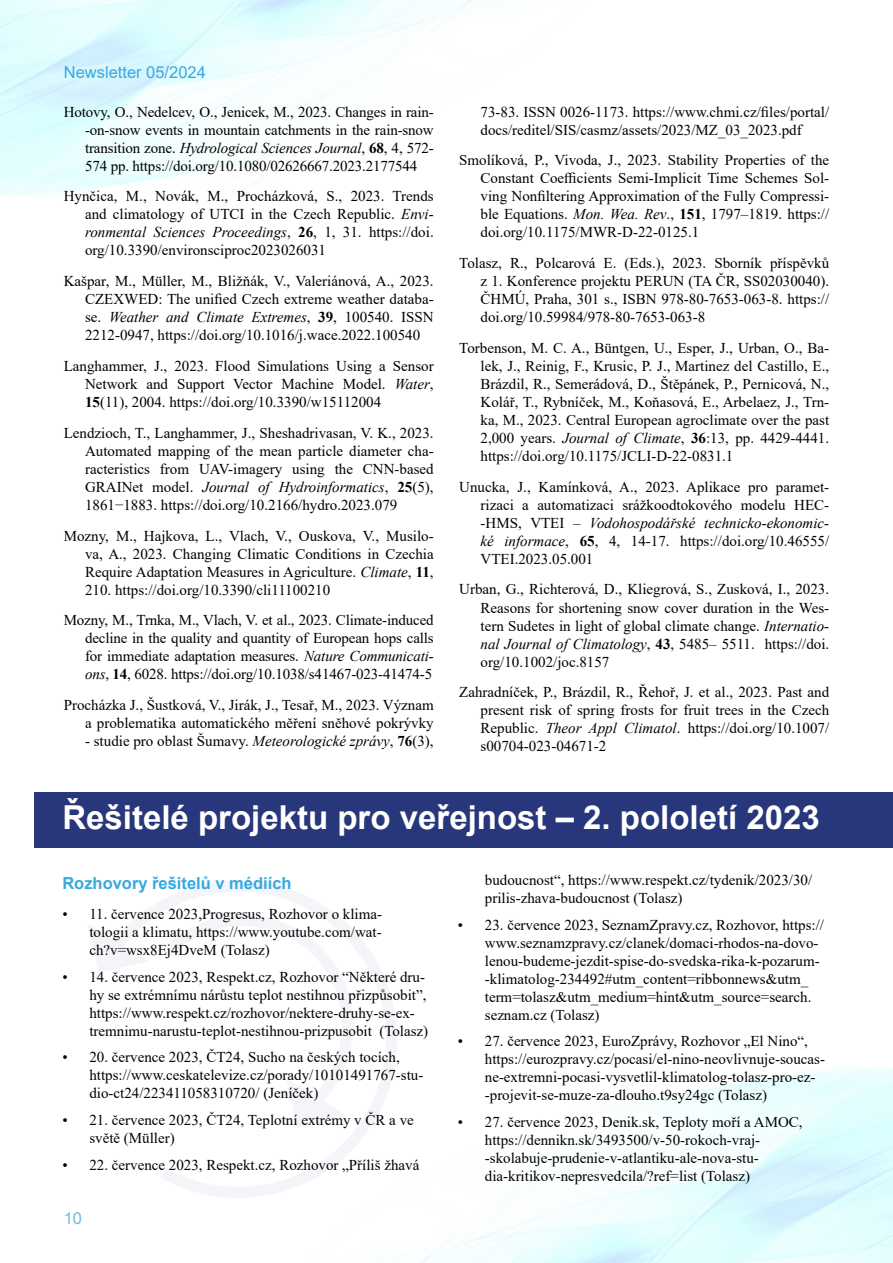
<style>
.page{position:relative;width:893px;height:1263px;background:#fff}
.page>*{position:absolute;margin:0;border:0;box-sizing:border-box;transform-origin:0 0}
.t1{font:700 33px "Arial";color:#fff}
.t2{font:700 16.5px "Arial";color:#36a9e1}
.t3{font:16.5px "Arial";color:#36a9e1}
.t4{font:15px/18px "Times New Roman";color:#000;text-align:justify}
.s1{font-style:italic}
.s2{font-weight:700}
</style>
<div class="page">
<svg style="left:132px;top:881px;width:292px;height:333px"></svg>
<div style="left:34px;top:792px;width:859px;height:55px;background:#28367b"></div>
<svg style="left:101px;top:923px;width:48px;height:70px"></svg>
<svg style="left:156px;top:896px;width:203px;height:252px"></svg>
<p class="t3" style="left:64px;top:61px;width:144px">Newsletter 05/2024</p>
<p class="t4" style="left:85px;top:102px;width:350px;text-indent:-21px">Hotovy, O., Nedelcev, O., Jenicek, M., 2023. Changes in rain--on-snow events in mountain catchments in the rain-snow transition zone. <span class="s1">Hydrological Sciences Journal</span>, <span class="s2">68</span>, 4, 572- 574 pp. https://doi.org/10.1080/02626667.2023.2177544</p>
<p class="t4" style="left:85px;top:187px;width:350px;text-indent:-21px">Hynčica, M., Novák, M., Procházková, S., 2023. Trends and climatology of UTCI in the Czech Republic. <span class="s1">Envi&shy;ronmental Sciences Proceedings</span>, <span class="s2">26</span>, 1, 31. https://doi. org/10.3390/environsciproc2023026031</p>
<p class="t4" style="left:85px;top:272px;width:350px;text-indent:-21px">Kašpar, M., Müller, M., Bližňák, V., Valeriánová, A., 2023.<br>CZEXWED: The unified Czech extreme weather databa&shy;se. <span class="s1">Weather and Climate Extremes</span>, <span class="s2">39</span>, 100540. ISSN 2212-0947, https://doi.org/10.1016/j.wace.2022.100540</p>
<p class="t4" style="left:85px;top:356px;width:350px;text-indent:-21px">Langhammer, J., 2023. Flood Simulations Using a Sensor Network and Support Vector Machine Model. <span class="s1">Water</span>, <span class="s2">15</span>(11), 2004. https://doi.org/10.3390/w15112004</p>
<p class="t4" style="left:85px;top:423px;width:350px;text-indent:-21px">Lendzioch, T., Langhammer, J., Sheshadrivasan, V. K., 2023.<br>Automated mapping of the mean particle diameter cha&shy;racteristics from UAV-imagery using the CNN-based GRAINet model. <span class="s1">Journal of Hydroinformatics</span>, <span class="s2">25</span>(5), 1861−1883. https://doi.org/10.2166/hydro.2023.079</p>
<p class="t4" style="left:85px;top:526px;width:350px;text-indent:-21px">Mozny, M., Hajkova, L., Vlach, V., Ouskova, V., Musilo&shy;va, A., 2023. Changing Climatic Conditions in Czechia Require Adaptation Measures in Agriculture. <span class="s1">Climate</span>, <span class="s2">11</span>, 210. https://doi.org/10.3390/cli11100210</p>
<p class="t4" style="left:85px;top:611px;width:350px;text-indent:-21px">Mozny, M., Trnka, M., Vlach, V. et al., 2023. Climate-induced decline in the quality and quantity of European hops calls for immediate adaptation measures. <span class="s1">Nature Communicati&shy;ons</span>, <span class="s2">14</span>, 6028. https://doi.org/10.1038/s41467-023-41474-5</p>
<p class="t4" style="left:64px;top:695px;width:371px;text-align:right">Procházka J., Šustková, V., Jirák, J., Tesař, M., 2023. Význam a problematika automatického měření sněhové pokrývky</p>
<p class="t4" style="left:85px;top:731px;width:350px">- studie pro oblast Šumavy. <span class="s1">Meteorologické zprávy</span>, <span class="s2">76</span>(3),</p>
<p class="t4" style="left:480px;top:102px;width:350px">73-83. ISSN 0026-1173. https://www.chmi.cz/files/portal/ docs/reditel/SIS/casmz/assets/2023/MZ_03_2023.pdf</p>
<p class="t4" style="left:480px;top:151px;width:350px;text-indent:-21px">Smolíková, P., Vivoda, J., 2023. Stability Properties of the Constant Coefficients Semi-Implicit Time Schemes Sol&shy;ving Nonfiltering Approximation of the Fully Compressi&shy;ble Equations. <span class="s1">Mon. Wea. Rev</span>., <span class="s2">151</span>, 1797–1819. https:// doi.org/10.1175/MWR-D-22-0125.1</p>
<p class="t4" style="left:480px;top:254px;width:350px;text-indent:-21px">Tolasz, R., Polcarová E. (Eds.), 2023. Sborník příspěvků z 1. Konference projektu PERUN (TA ČR, SS02030040).<br>ČHMÚ, Praha, 301 s., ISBN 978-80-7653-063-8. https:// doi.org/10.59984/978-80-7653-063-8</p>
<p class="t4" style="left:480px;top:338px;width:350px;text-indent:-21px">Torbenson, M. C. A., Büntgen, U., Esper, J., Urban, O., Ba&shy;lek, J., Reinig, F., Krusic, P. J., Martinez del Castillo, E., Brázdil, R., Semerádová, D., Štěpánek, P., Pernicová, N., Kolář, T., Rybníček, M., Koňasová, E., Arbelaez, J., Trn&shy;ka, M., 2023. Central European agroclimate over the past 2,000 years. <span class="s1">Journal of Climate</span>, <span class="s2">36</span>:13, pp. 4429-4441. https://doi.org/10.1175/JCLI-D-22-0831.1</p>
<p class="t4" style="left:480px;top:477px;width:350px;text-indent:-21px">Unucka, J., Kamínková, A., 2023. Aplikace pro paramet&shy;rizaci a automatizaci srážkoodtokového modelu HEC--HMS, VTEI – <span class="s1">Vodohospodářské technicko-ekonomic&shy;ké informace</span>, <span class="s2">65</span>, 4, 14-17. https://doi.org/10.46555/ VTEI.2023.05.001</p>
<p class="t4" style="left:480px;top:580px;width:350px;text-indent:-21px">Urban, G., Richterová, D., Kliegrová, S., Zusková, I., 2023.<br>Reasons for shortening snow cover duration in the Wes&shy;tern Sudetes in light of global climate change. <span class="s1">Internatio&shy;nal Journal of Climatology</span>, <span class="s2">43</span>, 5485– 5511. https://doi. org/10.1002/joc.8157</p>
<p class="t4" style="left:481px;top:683px;width:350px;text-indent:-21px">Zahradníček, P., Brázdil, R., Řehoř, J. et al., 2023. Past and present risk of spring frosts for fruit trees in the Czech Republic. <span class="s1">Theor Appl Climatol</span>. https://doi.org/10.1007/ s00704-023-04671-2</p>
<h1 class="t1" style="left:62px;top:794px;width:759px">Řešitelé projektu pro veřejnost – 2. pololetí 2023</h1>
<p class="t2" style="left:62px;top:871px;width:231px">Rozhovory řešitelů v médiích</p>
<p class="t4" style="left:89px;top:905px;width:294px;text-indent:-27px">• 11. července 2023,Progresus, Rozhovor o klima&shy;tologii a klimatu, https://www.youtube.com/wat&shy;ch?v=wsx8Ej4DveM (Tolasz)</p>
<p class="t4" style="left:89px;top:967px;width:340px;text-align:left;text-indent:-27px">• 14. července 2023, Respekt.cz, Rozhovor “Některé dru&shy;hy se extrémnímu nárůstu teplot nestihnou přizpůsobit”, https://www.respekt.cz/rozhovor/nektere-druhy-se-ex&shy;tremnimu-narustu-teplot-nestihnou-prizpusobit (Tolasz)</p>
<p class="t4" style="left:89px;top:1048px;width:335px;text-align:left;text-indent:-27px">• 20. července 2023, ČT24, Sucho na českých tocích, https://www.ceskatelevize.cz/porady/10101491767-stu&shy;dio-ct24/223411058310720/ (Jeníček)</p>
<p class="t4" style="left:89px;top:1110px;width:326px;text-indent:-27px">• 21. července 2023, ČT24, Teplotní extrémy v ČR a ve světě (Müller)</p>
<p class="t4" style="left:62px;top:1155px;width:358px">• 22. července 2023, Respekt.cz, Rozhovor „Příliš žhavá</p>
<p class="t3" style="left:64px;top:1207px;width:20px">10</p>
<p class="t4" style="left:485px;top:870px;width:329px">budoucnost“, https://www.respekt.cz/tydenik/2023/30/ prilis-zhava-budoucnost (Tolasz)</p>
<p class="t4" style="left:485px;top:915px;width:341px;text-align:left;text-indent:-27px">• 23. července 2023, SeznamZpravy.cz, Rozhovor, https:// www.seznamzpravy.cz/clanek/domaci-rhodos-na-dovo&shy;lenou-budeme-jezdit-spise-do-svedska-rika-k-pozarum--klimatolog-234492#utm_content=ribbonnews&amp;utm_ term=tolasz&amp;utm_medium=hint&amp;utm_source=search. seznam.cz (Tolasz)</p>
<p class="t4" style="left:485px;top:1031px;width:342px;text-align:left;text-indent:-27px">• 27. července 2023, EuroZprávy, Rozhovor „El Nino“, https://eurozpravy.cz/pocasi/el-nino-neovlivnuje-soucas&shy;ne-extremni-pocasi-vysvetlil-klimatolog-tolasz-pro-ez--projevit-se-muze-za-dlouho.t9sy24gc (Tolasz)</p>
<p class="t4" style="left:485px;top:1112px;width:319px;text-align:left;text-indent:-27px">• 27. července 2023, Denik.sk, Teploty moří a AMOC, https://dennikn.sk/3493500/v-50-rokoch-vraj--skolabuje-prudenie-v-atlantiku-ale-nova-stu&shy;dia-kritikov-nepresvedcila/?ref=list (Tolasz)</p>
</div>
